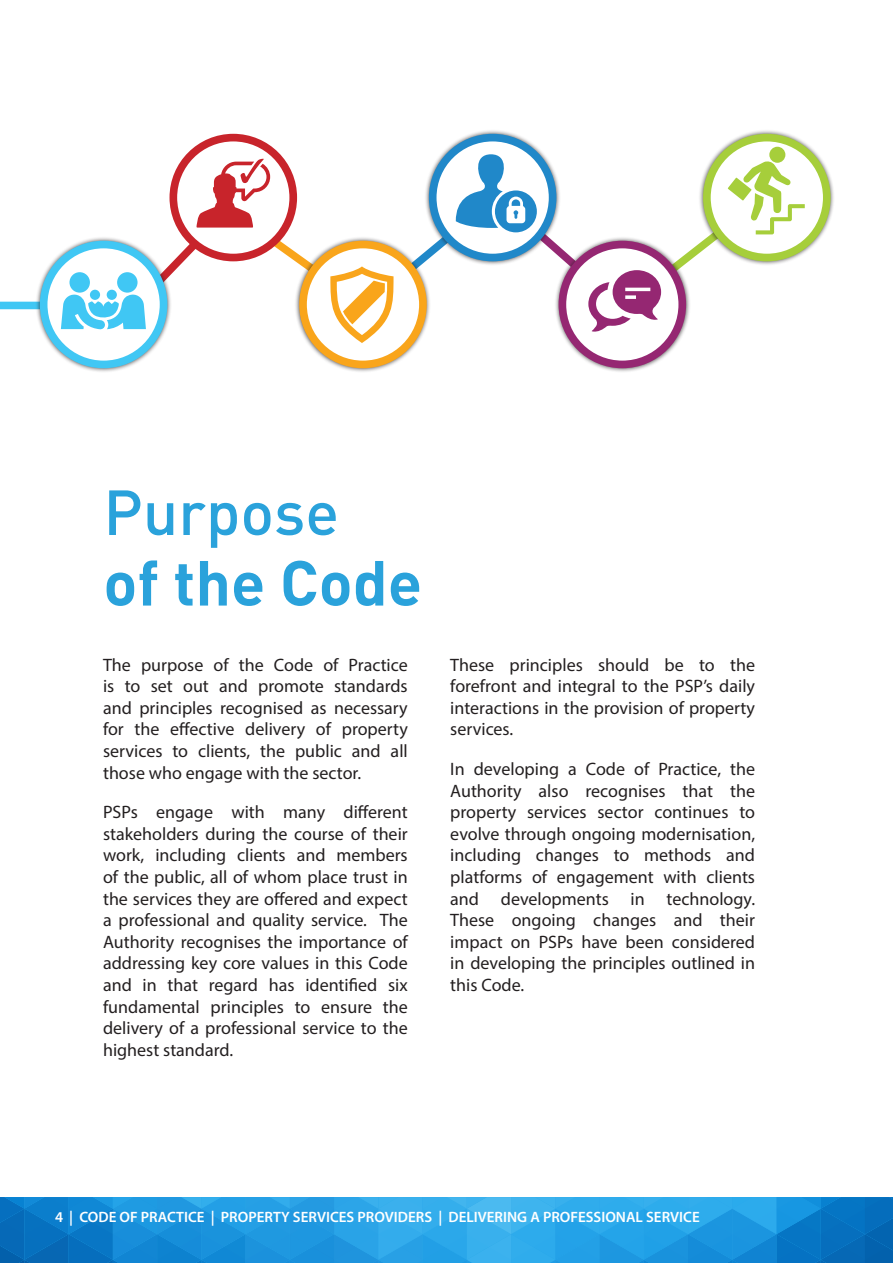
<style>
.page{position:relative;width:893px;height:1263px;background:#fff}
.page>*{position:absolute;margin:0;border:0;box-sizing:border-box;transform-origin:0 0}
.t1{font:700 62.55px "DIN";color:#2aa2db}
.t2{font:500 62.55px "DIN";color:#2aa2db}
.t3{font:18px/21.6px "Myriad Pro";color:#231f20;text-align:justify}
.t4{font:600 15px "Myriad Pro";color:#fff}
</style>
<div class="page">
<div style="left:0;top:302px;width:102px;height:7px;background:#40c7f4"></div>
<div style="left:35px;top:236px;width:137px;height:137px;background:#231f20;opacity:.75"></div>
<svg style="left:44px;top:244px;width:120px;height:120px"></svg>
<div style="left:40px;top:241px;width:127px;height:127px;border:8px solid #40c7f4;border-radius:50%"></div>
<div style="left:294px;top:236px;width:137px;height:137px;background:#231f20;opacity:.75"></div>
<svg style="left:303px;top:244px;width:120px;height:120px"></svg>
<div style="left:299px;top:241px;width:128px;height:127px;border:8px solid #f9a51b;border-radius:50%"></div>
<svg style="left:173px;top:138px;width:120px;height:120px"></svg>
<div style="left:170px;top:134px;width:127px;height:127px;border:8px solid #c8242b;border-radius:50%"></div>
<div style="left:424px;top:129px;width:137px;height:137px;background:#231f20;opacity:.75"></div>
<svg style="left:433px;top:138px;width:120px;height:120px"></svg>
<div style="left:429px;top:134px;width:127px;height:127px;border:8px solid #2088c9;border-radius:50%"></div>
<div style="left:554px;top:236px;width:136px;height:137px;background:#231f20;opacity:.75"></div>
<svg style="left:562px;top:244px;width:120px;height:120px"></svg>
<div style="left:559px;top:241px;width:127px;height:127px;border:8px solid #952772;border-radius:50%"></div>
<div style="left:698px;top:129px;width:137px;height:137px;background:#231f20;opacity:.75"></div>
<svg style="left:707px;top:138px;width:120px;height:120px"></svg>
<div style="left:703px;top:134px;width:128px;height:127px;border:8px solid #a6ce3b;border-radius:50%"></div>
<div style="left:769px;top:147px;width:16px;height:16px;background:#a6ce3b;border-radius:50%"></div>
<svg style="left:61px;top:154px;width:744px;height:189px"></svg>
<svg style="left:0;top:1197px;width:893px;height:66px;background:#1e94db"></svg>
<h1 class="t2" style="left:103px;top:472px;width:237px">Purpose</h1>
<h1 class="t1" style="left:103px;top:542px;width:320px">of the Code</h1>
<p class="t3" style="left:103px;top:653px;width:306px">The purpose of the Code of Practice is to set out and promote standards and principles recognised as necessary for the effective delivery of property services to clients, the public and all those who engage with the sector.</p>
<p class="t3" style="left:103px;top:801px;width:306px">PSPs engage with many different stakeholders during the course of their work, including clients and members of the public, all of whom place trust in the services they are offered and expect a professional and quality service. The Authority recognises the importance of addressing key core values in this Code and in that regard has identified six fundamental principles to ensure the delivery of a professional service to the highest standard.</p>
<p class="t3" style="left:450px;top:653px;width:306px">These principles should be to the forefront and integral to the PSP’s daily interactions in the provision of property services.</p>
<p class="t3" style="left:450px;top:758px;width:306px">In developing a Code of Practice, the Authority also recognises that the property services sector continues to evolve through ongoing modernisation, including changes to methods and platforms of engagement with clients and developments in technology.<br>These ongoing changes and their impact on PSPs have been considered in developing the principles outlined in this Code.</p>
<p class="t4" style="left:55px;top:1207px;width:646px">4 | CODE OF PRACTICE | PROPERTY SERVICES PROVIDERS | DELIVERING A PROFESSIONAL SERVICE</p>
</div>
